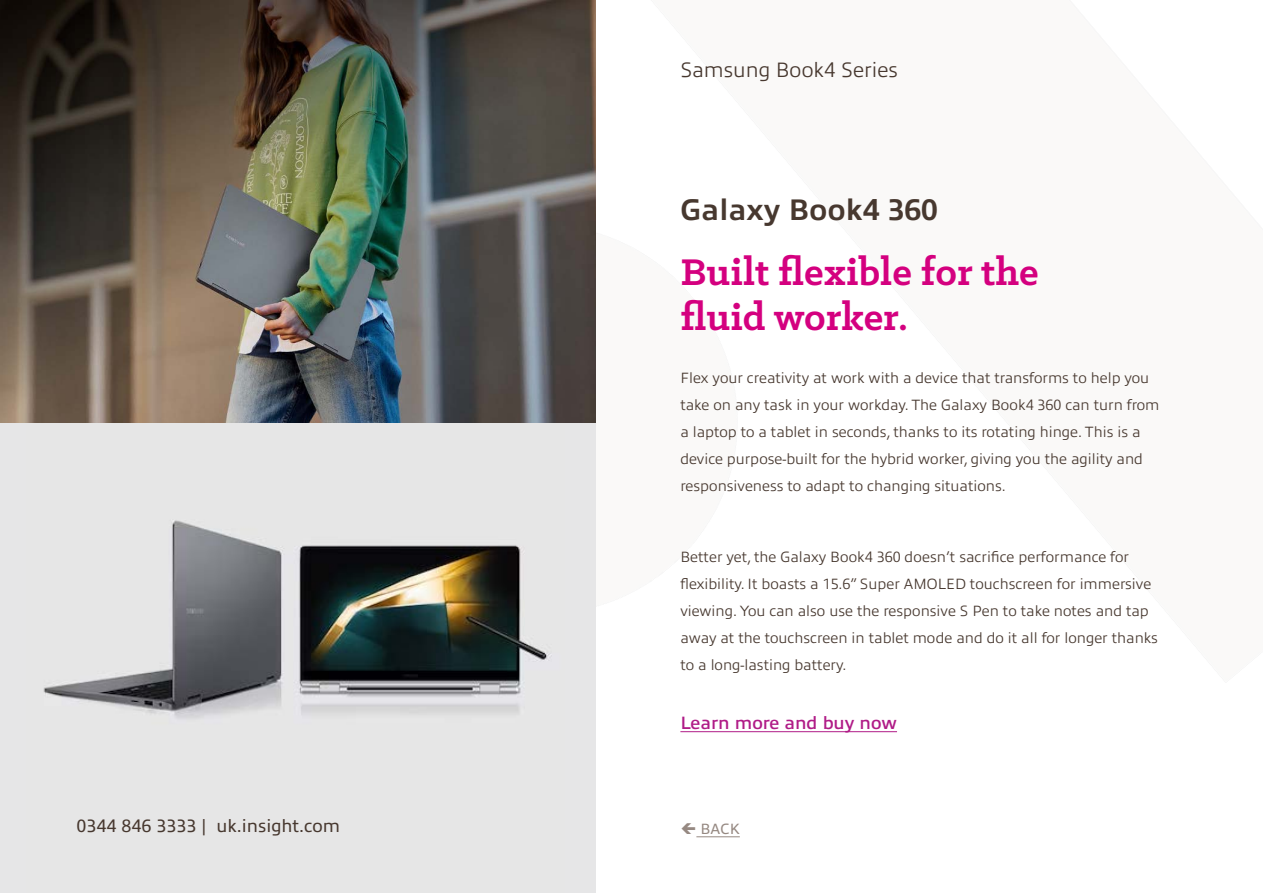
<style>
.page{position:relative;width:1263px;height:893px;background:#fff}
.page>*{position:absolute;margin:0;border:0;box-sizing:border-box;transform-origin:0 0}
.t1{font:700 42px/45px "Klinic Slab";color:#d4007f}
.t2{font:700 30px "Allumi Pro";color:#47382f}
.t3{font:300 21px "Allumi Pro";color:#47382f}
.t4{font:18px "Allumi Pro";color:#47382f}
.t5{font:600 18px "Allumi Pro";color:#b01c87}
.t6{font:300 15px/27px "Allumi Pro";color:#47382f}
.t7{font:15px "Allumi Pro";color:#968982}
</style>
<div class="page">
<hr style="left:696px;top:836px;width:44px;height:1px;background:#968982">
<div style="left:0;top:0;width:595px;height:893px;background:#e6e6e7"></div>
<img style="left:27px;top:422px;width:538px;height:296px">
<img style="left:0;top:0;width:595px;height:422px">
<hr style="left:680px;top:731px;width:217px;height:1px;background:#b01c87">
<p class="t4" style="left:77px;top:812px;width:265px">0344 846 3333 | uk.insight.com</p>
<h3 class="t3" style="left:680px;top:55px;width:219px">Samsung Book4 Series</h3>
<h2 class="t2" style="left:680px;top:187px;width:259px">Galaxy Book4 360</h2>
<h1 class="t1" style="left:680px;top:248px;width:360px">Built flexible for the fluid worker.</h1>
<p class="t6" style="left:680px;top:363px;width:481px">Flex your creativity at work with a device that transforms to help you take on any task in your workday. The Galaxy Book4 360 can turn from a laptop to a tablet in seconds, thanks to its rotating hinge. This is a device purpose-built for the hybrid worker, giving you the agility and responsiveness to adapt to changing situations.</p>
<p class="t6" style="left:680px;top:542px;width:479px">Better yet, the Galaxy Book4 360 doesn’t sacrifice performance for flexibility. It boasts a 15.6” Super AMOLED touchscreen for immersive viewing. You can also use the responsive S Pen to take notes and tap away at the touchscreen in tablet mode and do it all for longer thanks to a long-lasting battery.</p>
<p class="t5" style="left:680px;top:709px;width:218px">Learn more and buy now</p>
<p class="t7" style="left:700px;top:818px;width:41px">BACK</p>
</div>
